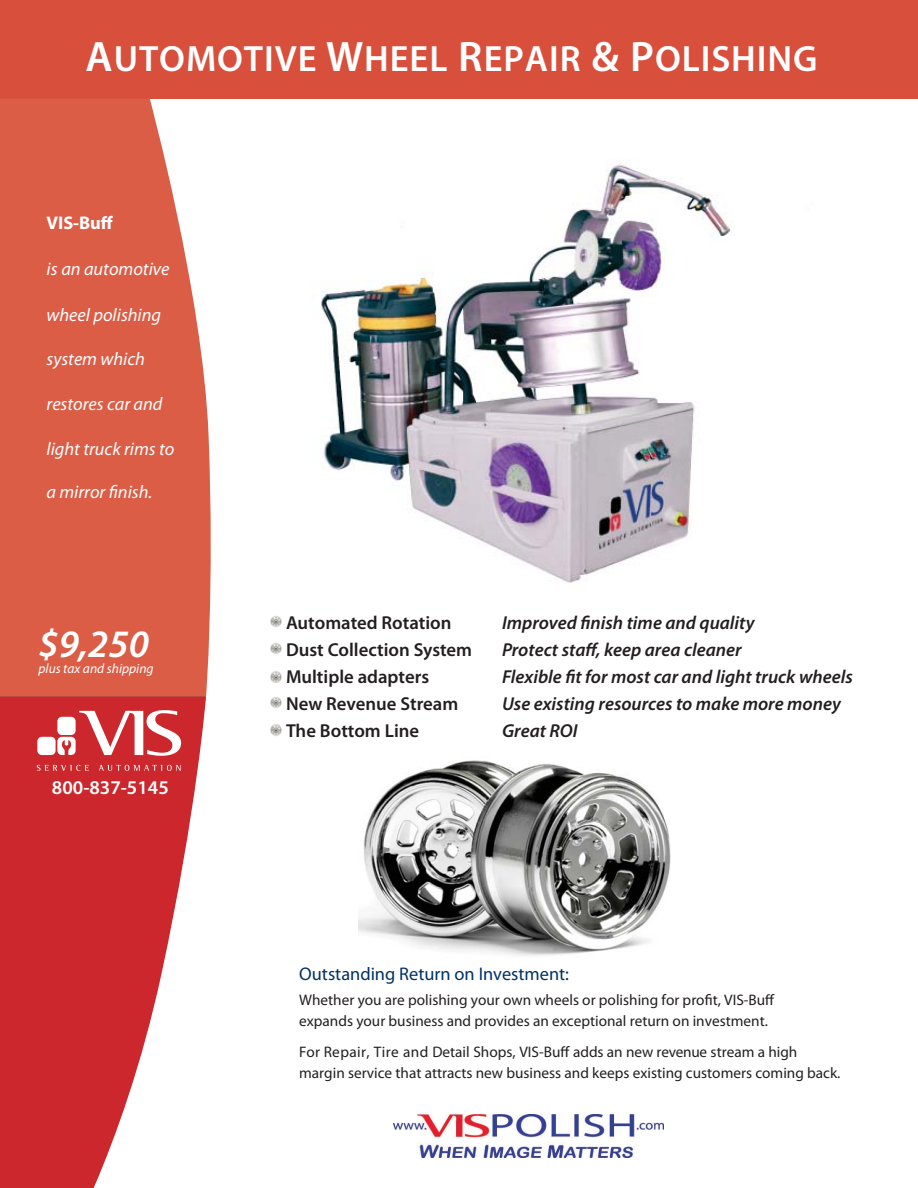
<style>
.page{position:relative;width:918px;height:1188px;background:#fff}
.page>*{position:absolute;margin:0;border:0;box-sizing:border-box;transform-origin:0 0}
.t1{font:italic 600 39px "Myriad Pro";color:#fff}
.t2{font:600 36.6px "Myriad Pro";letter-spacing:.025em;color:#fff}
.t3{font:600 19.5px "Myriad Pro";color:#fff}
.t4{font:italic 600 18.75px "Myriad Pro";color:#231f20}
.t5{font:600 18.75px "Myriad Pro";color:#231f20}
.t6{font:italic 18.3px "Myriad Pro";color:#fff}
.t7{font:18.3px "Myriad Pro";color:#003263}
.t8{font:700 18.3px "Myriad Pro";color:#fff}
.t9{font:15.3px/21.5px "Myriad Pro";color:#231f20}
.t10{font:italic 13.5px "Myriad Pro";color:#fff}
.s1{font-size:42.75px}
</style>
<div class="page">
<div style="left:0;top:0;width:918px;height:99px;background:#d84f3c"></div>
<svg style="left:0;top:99px;width:211px;height:597px;background:#dd6853"></svg>
<svg style="left:0;top:696px;width:206px;height:492px;fill:#cb272c"></svg>
<img style="left:394px;top:1114px;width:269px;height:44px">
<div style="left:37px;top:737px;width:19px;height:18px;background:#fff;border-radius:5px"></div>
<svg style="left:37px;top:765px;width:52px;height:6px"></svg>
<svg style="left:99px;top:765px;width:82px;height:6px"></svg>
<svg style="left:57px;top:710px;width:124px;height:46px"></svg>
<img style="left:270px;top:616px;width:12px;height:11px">
<img style="left:270px;top:643px;width:12px;height:11px">
<img style="left:270px;top:671px;width:12px;height:12px">
<img style="left:270px;top:697px;width:12px;height:11px">
<img style="left:270px;top:724px;width:12px;height:12px">
<img style="left:321px;top:164px;width:411px;height:419px">
<img style="left:359px;top:760px;width:312px;height:196px">
<h2 class="t2" style="left:86px;top:37px;width:734px"><span class="s1">A</span>UTOMOTIVE <span class="s1">W</span>HEEL <span class="s1">R</span>EPAIR <span class="s1">&amp; P</span>OLISHING</h2>
<p class="t8" style="left:47px;top:212px;width:68px">VIS-Buff</p>
<p class="t6" style="left:47px;top:262px;width:125px">is an automotive</p>
<p class="t6" style="left:47px;top:308px;width:116px">wheel polishing</p>
<p class="t6" style="left:47px;top:352px;width:100px">system which</p>
<p class="t6" style="left:47px;top:397px;width:118px">restores car and</p>
<p class="t6" style="left:47px;top:442px;width:129px">light truck rims to</p>
<p class="t6" style="left:47px;top:484px;width:107px">a mirror finish.</p>
<h1 class="t1" style="left:39px;top:629px;width:112px">$9,250</h1>
<p class="t10" style="left:39px;top:663px;width:117px">plus tax and shipping</p>
<p class="t3" style="left:52px;top:776px;width:118px">800-837-5145</p>
<p class="t5" style="left:286px;top:612px;width:167px">Automated Rotation</p>
<p class="t4" style="left:502px;top:616px;width:254px">Improved finish time and quality</p>
<p class="t5" style="left:286px;top:639px;width:188px">Dust Collection System</p>
<p class="t4" style="left:502px;top:643px;width:241px">Protect staff, keep area cleaner</p>
<p class="t5" style="left:286px;top:666px;width:145px">Multiple adapters</p>
<p class="t4" style="left:502px;top:670px;width:352px">Flexible fit for most car and light truck wheels</p>
<p class="t5" style="left:286px;top:693px;width:174px">New Revenue Stream</p>
<p class="t4" style="left:502px;top:697px;width:340px">Use existing resources to make more money</p>
<p class="t5" style="left:286px;top:720px;width:135px">The Bottom Line</p>
<p class="t4" style="left:502px;top:724px;width:77px">Great ROI</p>
<p class="t7" style="left:299px;top:967px;width:271px">Outstanding Return on Investment:</p>
<p class="t9" style="left:299px;top:990px;width:477px">Whether you are polishing your own wheels or polishing for profit, VIS-Buff expands your business and provides an exceptional return on investment.</p>
<p class="t9" style="left:299px;top:1042px;width:543px">For Repair, Tire and Detail Shops, VIS-Buff adds an new revenue stream a high margin service that attracts new business and keeps existing customers coming back.</p>
</div>
